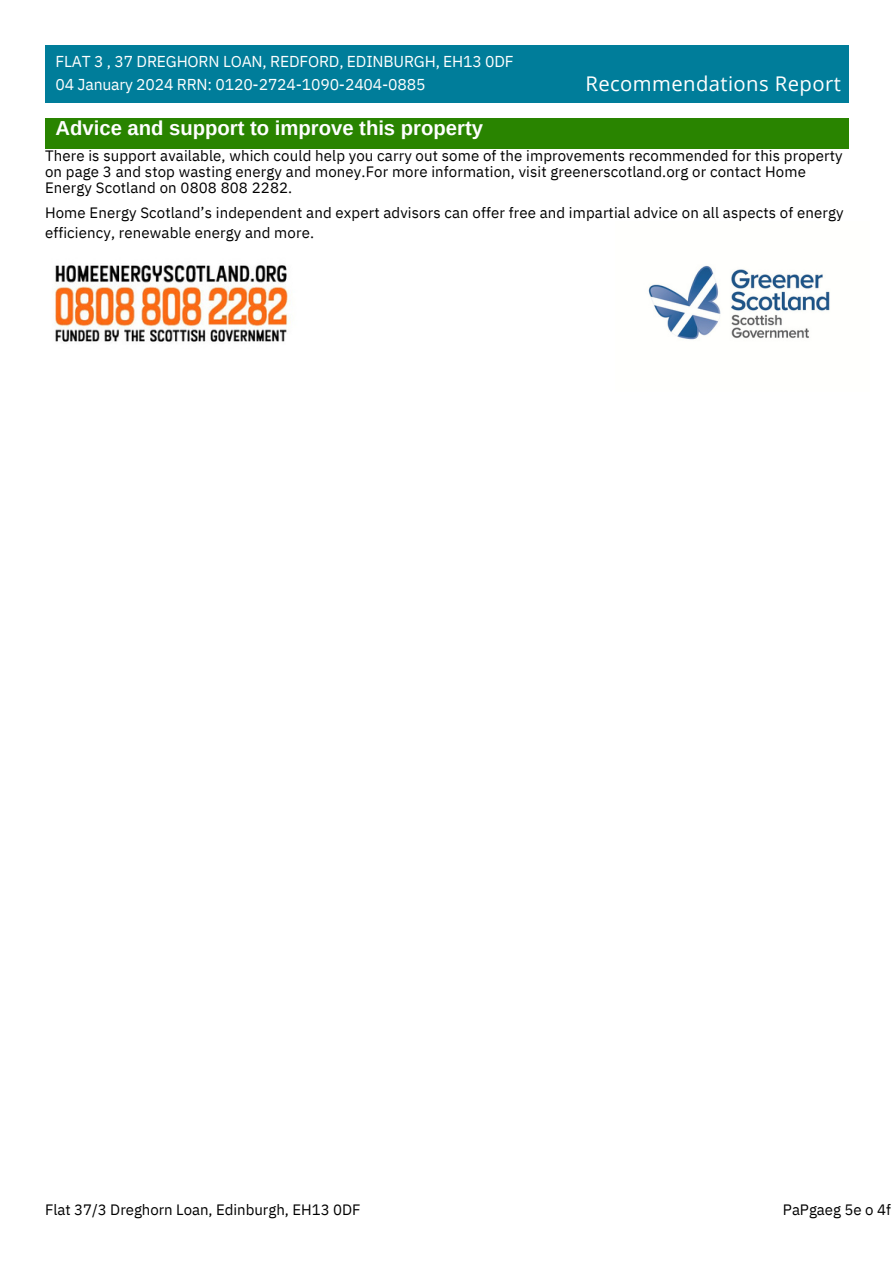
<style>
.page{position:relative;width:894px;height:1264px;background:#fff}
.page>*{position:absolute;margin:0;border:0;box-sizing:border-box;transform-origin:0 0}
.t1{font:700 20.25px "Arimo";color:#fff}
.t2{font:20.25px "Open Sans";letter-spacing:.02em;color:#fff}
.t3{font:15.75px/22.5px "IBM Plex Sans";letter-spacing:-.01em;color:#fff}
.t4{font:15px/15.8px "IBM Plex Sans";letter-spacing:.01em;color:#000}
</style>
<div class="page">
<img style="left:55px;top:265px;width:236px;height:77px">
<img style="left:648px;top:265px;width:182px;height:75px">
<div style="left:45px;top:45px;width:802px;height:58px;background:#007d9a"></div>
<div style="left:45px;top:118px;width:802px;height:30px;background:#298400"></div>
<p class="t3" style="left:55px;top:50px;width:459px">FLAT 3 , 37 DREGHORN LOAN, REDFORD, EDINBURGH, EH13 0DF<br>04 January 2024 RRN: 0120-2724-1090-2404-0885</p>
<p class="t1" style="left:55px;top:116px;width:429px">Advice and support to improve this property</p>
<h1 class="t2" style="left:585px;top:69px;width:257px">Recommendations Report</h1>
<p class="t4" style="left:45px;top:148px;width:798px">There is support available, which could help you carry out some of the improvements recommended for this property on page 3 and stop wasting energy and money.For more information, visit greenerscotland.org or contact Home<br>Energy Scotland on 0808 808 2282.</p>
<p class="t4" style="left:45px;top:204px;width:799px">Home Energy Scotland’s independent and expert advisors can offer free and impartial advice on all aspects of energy</p>
<p class="t4" style="left:45px;top:224px;width:270px">efficiency, renewable energy and more.</p>
<p class="t4" style="left:45px;top:1201px;width:317px">Flat 37/3 Dreghorn Loan, Edinburgh, EH13 0DF</p>
<p class="t4" style="left:782px;top:1201px;width:109px">PaPgaeg 5e o 4f</p>
</div>
